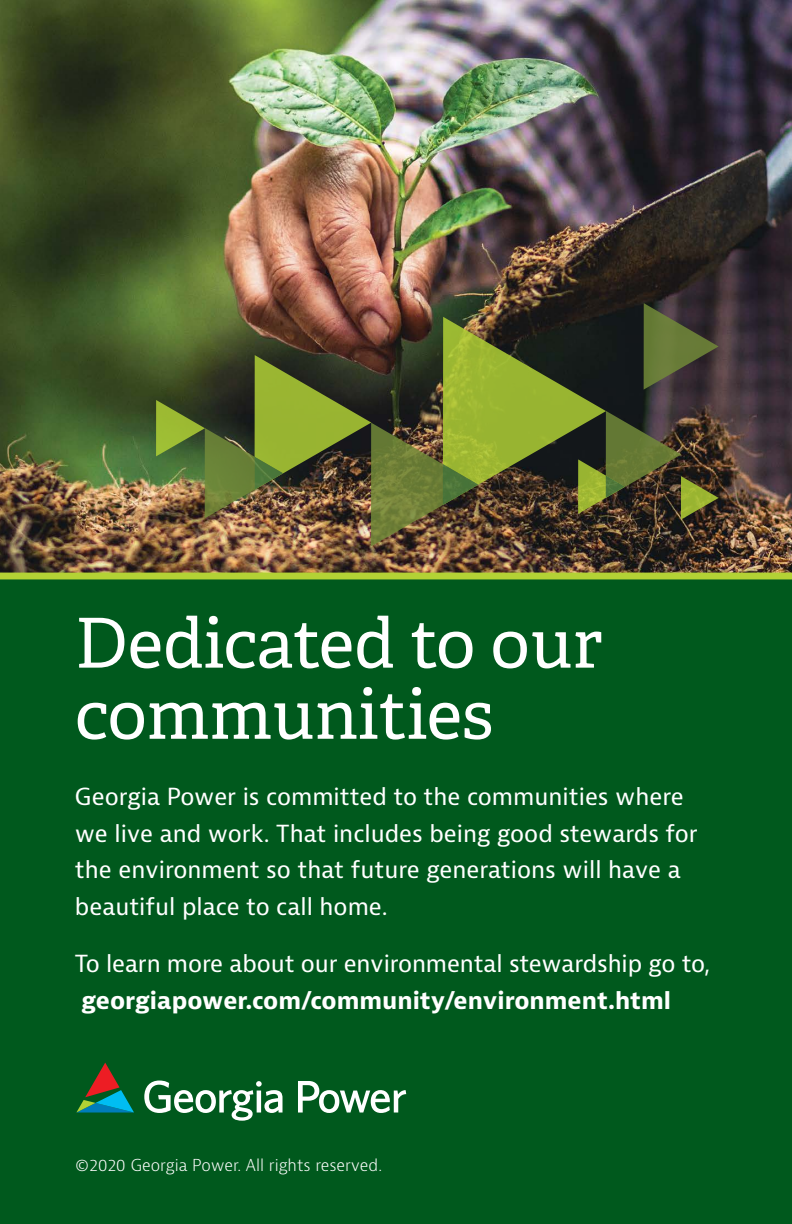
<style>
.page{position:relative;width:792px;height:1224px;background:#fff}
.page>*{position:absolute;margin:0;border:0;box-sizing:border-box;transform-origin:0 0}
.t1{font:68.8px/71.2px "Adelle";color:#fff}
.t2{font:23px/36.8px "Bernina Sans";color:#fff}
.t3{font:700 23px "Bernina Sans";color:#fff}
.t4{font:300 16px "Bernina Sans";color:#fff}
</style>
<div class="page">
<div style="left:0;top:556px;width:792px;height:668px;background:#00591d"></div>
<img style="left:0;top:0;width:792px;height:573px">
<svg style="left:76px;top:1063px;width:58px;height:50px"></svg>
<svg style="left:144px;top:1081px;width:262px;height:40px"></svg>
<img style="left:156px;top:303px;width:563px;height:243px">
<div style="left:0;top:573px;width:792px;height:6px;background:#b3d235"></div>
<h1 class="t1" style="left:75px;top:609px;width:529px">Dedicated to our communities</h1>
<p class="t2" style="left:75px;top:779px;width:624px">Georgia Power is committed to the communities where we live and work. That includes being good stewards for the environment so that future generations will have a beautiful place to call home.</p>
<p class="t2" style="left:75px;top:946px;width:637px">To learn more about our environmental stewardship go to,</p>
<p class="t3" style="left:81px;top:986px;width:591px">georgiapower.com/community/environment.html</p>
<p class="t4" style="left:76px;top:1154px;width:308px">©2020 Georgia Power. All rights reserved.</p>
</div>
